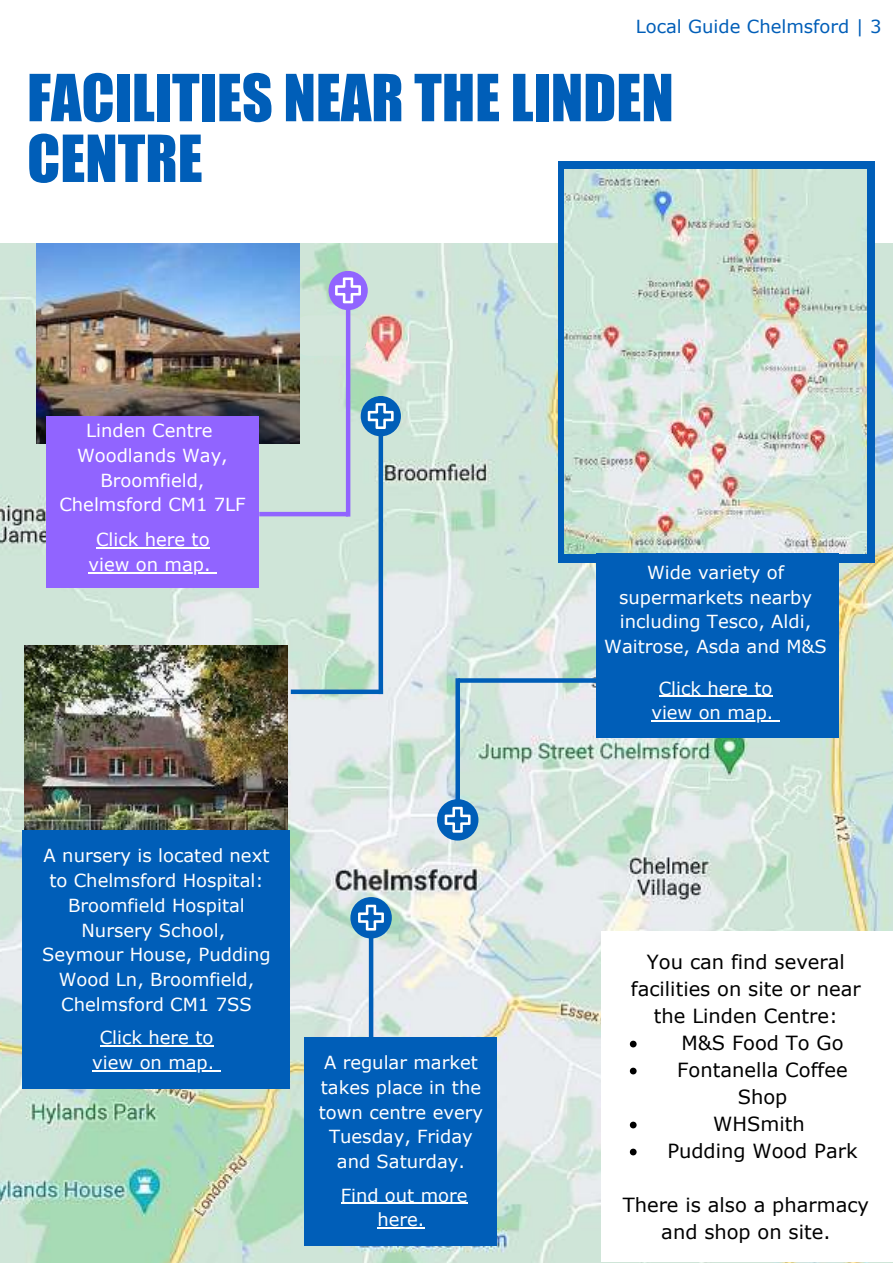
<style>
.page{position:relative;width:893px;height:1264px;background:#fff}
.page>*{position:absolute;margin:0;border:0;box-sizing:border-box;transform-origin:0 0}
.t1{font:60px/60.8px "Impact";color:#005eb8}
.t2{font:19.5px/27px "Verdana";color:#000;text-align:center}
.t3{font:18px/24.8px "Verdana";color:#fff;text-align:center}
.t4{font:18px "Verdana";color:#005eb8}
</style>
<div class="page">
<img style="left:0;top:243px;width:892px;height:1019px">
<div style="left:290px;top:315px;width:78px;height:41px;background:#d3e6db;border-radius:20px"></div>
<img style="left:36px;top:243px;width:264px;height:200px">
<hr style="left:259px;top:512px;width:89px;height:4px;background:#9164ff">
<div style="left:47px;top:416px;width:212px;height:171px;background:#9164ff"></div>
<div style="left:437px;top:799px;width:41px;height:41px;background:#005eb8;border-radius:50%"></div>
<svg style="left:460px;top:678px;width:136px;height:4px"></svg>
<div style="left:455px;top:678px;width:5px;height:146px;background:#005eb8"></div>
<svg style="left:444px;top:806px;width:26px;height:26px"></svg>
<hr style="left:346px;top:290px;width:4px;height:226px;background:#9164ff">
<div style="left:328px;top:271px;width:40px;height:39px;background:#9164ff;border-radius:50%"></div>
<svg style="left:335px;top:277px;width:26px;height:26px"></svg>
<div style="left:378px;top:396px;width:5px;height:298px;background:#005eb8"></div>
<img style="left:25px;top:646px;width:263px;height:184px">
<div style="left:22px;top:830px;width:268px;height:258px;background:#005eb8"></div>
<div style="left:360px;top:396px;width:41px;height:40px;background:#005eb8;border-radius:50%"></div>
<svg style="left:368px;top:403px;width:25px;height:26px"></svg>
<div style="left:291px;top:689px;width:92px;height:5px;background:#005eb8"></div>
<div style="left:558px;top:161px;width:316px;height:401px;background:#005eb8"></div>
<img style="left:564px;top:170px;width:302px;height:383px">
<div style="left:596px;top:553px;width:242px;height:184px;background:#005eb8"></div>
<hr style="left:100px;top:1045px;width:113px;height:1px;background:#fff">
<hr style="left:92px;top:1070px;width:122px;height:1px;background:#fff">
<hr style="left:96px;top:547px;width:114px;height:1px;background:#fff">
<hr style="left:89px;top:572px;width:122px;height:1px;background:#fff">
<hr style="left:658px;top:696px;width:114px;height:1px;background:#fff">
<hr style="left:651px;top:720px;width:122px;height:1px;background:#fff">
<div style="left:350px;top:897px;width:42px;height:41px;background:#005eb8;border-radius:50%"></div>
<hr style="left:369px;top:926px;width:4px;height:125px;background:#005eb8">
<svg style="left:358px;top:904px;width:26px;height:26px"></svg>
<div style="left:304px;top:1037px;width:193px;height:208px;background:#005eb8"></div>
<hr style="left:341px;top:1202px;width:126px;height:1px;background:#fff">
<hr style="left:377px;top:1227px;width:47px;height:1px;background:#fff">
<div style="left:601px;top:931px;width:291px;height:330px;background:#fff"></div>
<svg style="left:629px;top:1040px;width:7px;height:7px"></svg>
<svg style="left:629px;top:1067px;width:7px;height:7px"></svg>
<svg style="left:629px;top:1121px;width:7px;height:7px"></svg>
<svg style="left:629px;top:1148px;width:7px;height:7px"></svg>
<p class="t4" style="left:635px;top:15px;width:247px">Local Guide Chelmsford | 3</p>
<h1 class="t1" style="left:27px;top:66px;width:648px">FACILITIES NEAR THE LINDEN<br>CENTRE</h1>
<p class="t3" style="left:59px;top:417px;width:188px">Linden Centre<br>Woodlands Way,<br>Broomfield,<br>Chelmsford CM1 7LF</p>
<p class="t3" style="left:89px;top:527px;width:124px">Click here to view on map.</p>
<p class="t3" style="left:42px;top:842px;width:230px">A nursery is located next to Chelmsford Hospital:<br>Broomfield Hospital<br>Nursery School,<br>Seymour House, Pudding<br>Wood Ln, Broomfield,<br>Chelmsford CM1 7SS</p>
<p class="t3" style="left:92px;top:1024px;width:124px">Click here to view on map.</p>
<p class="t3" style="left:319px;top:1049px;width:166px">A regular market takes place in the town centre every<br>Tuesday, Friday and Saturday.</p>
<p class="t3" style="left:341px;top:1181px;width:128px">Find out more here.</p>
<p class="t3" style="left:604px;top:559px;width:224px">Wide variety of supermarkets nearby including Tesco, Aldi,<br>Waitrose, Asda and M&amp;S</p>
<p class="t3" style="left:651px;top:675px;width:124px">Click here to view on map.</p>
<p class="t2" style="left:631px;top:947px;width:231px">You can find several facilities on site or near the Linden Centre:</p>
<p class="t2" style="left:667px;top:1028px;width:192px">M&amp;S Food To Go<br>Fontanella Coffee<br>Shop<br>WHSmith<br>Pudding Wood Park</p>
<p class="t2" style="left:622px;top:1190px;width:248px">There is also a pharmacy and shop on site.</p>
</div>
